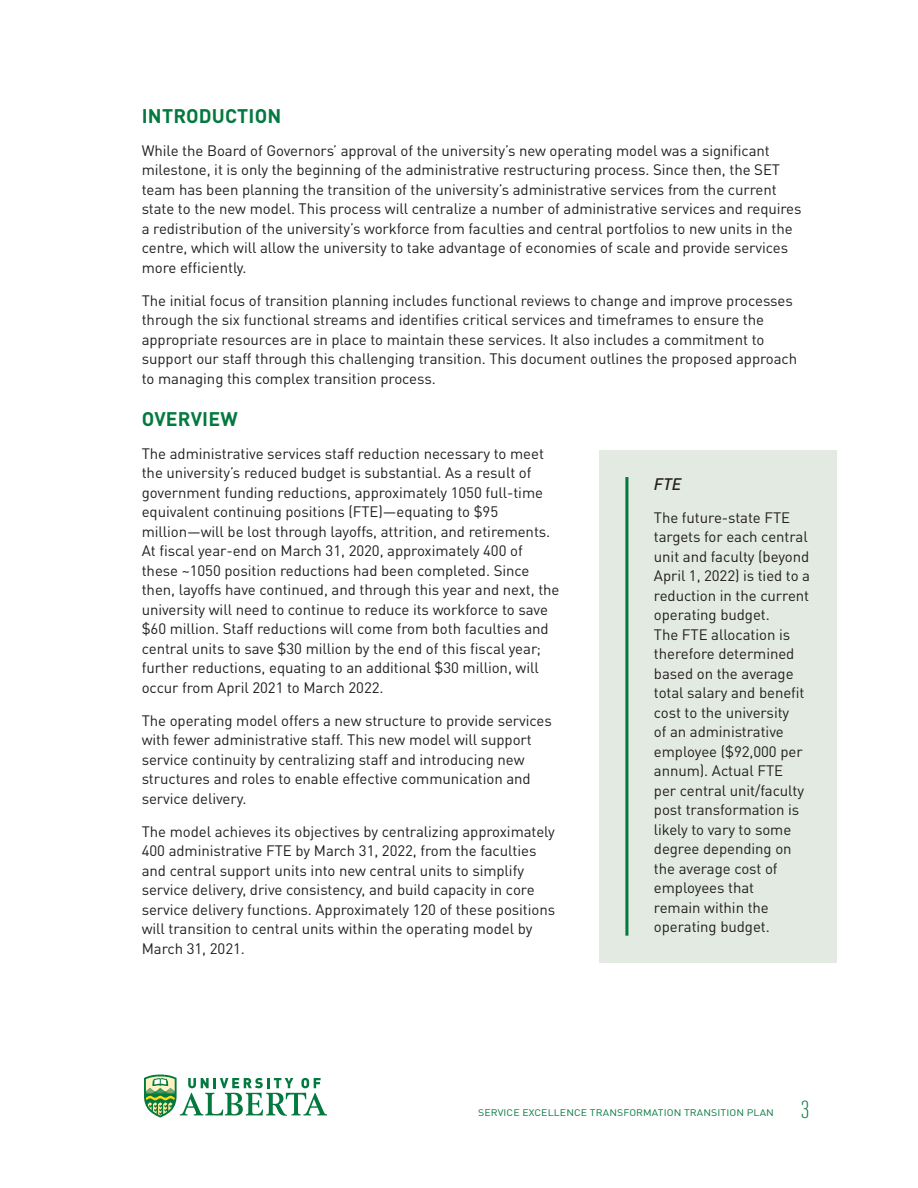
<style>
.page{position:relative;width:918px;height:1188px;background:#fff}
.page>*{position:absolute;margin:0;border:0;box-sizing:border-box;transform-origin:0 0}
.t1{font:300 condensed 24.3px "DIN Pro";color:#04793f;scale:1.11 1}
.t2{font:700 19.5px "DIN Pro";letter-spacing:.01em;color:#04793f}
.t3{font:italic 500 16.5px "DIN Pro";color:#231f20}
.Body{font:15px/19.5px "DIN Pro";letter-spacing:-.005em;color:#231f20}
.t4{font:9.45px "DIN Pro";letter-spacing:.01em;color:#04793f;scale:1.11 1}
</style>
<div class="page">
<svg style="left:144px;top:1075px;width:183px;height:43px"></svg>
<div style="left:600px;top:450px;width:237px;height:513px;background:#e2eae1"></div>
<hr style="left:625px;top:477px;width:3px;height:459px;background:#04793f">
<h1 class="t2" style="left:142px;top:100px;width:141px">INTRODUCTION</h1>
<p class="Body" style="left:142px;top:139px;width:661px">While the Board of Governors’ approval of the university’s new operating model was a significant milestone, it is only the beginning of the administrative restructuring process. Since then, the SET team has been planning the transition of the university’s administrative services from the current state to the new model. This process will centralize a number of administrative services and requires a redistribution of the university’s workforce from faculties and central portfolios to new units in the centre, which will allow the university to take advantage of economies of scale and provide services more efficiently.</p>
<p class="Body" style="left:142px;top:289px;width:657px">The initial focus of transition planning includes functional reviews to change and improve processes through the six functional streams and identifies critical services and timeframes to ensure the appropriate resources are in place to maintain these services. It also includes a commitment to support our staff through this challenging transition. This document outlines the proposed approach to managing this complex transition process.</p>
<h1 class="t2" style="left:142px;top:403px;width:97px">OVERVIEW</h1>
<p class="Body" style="left:142px;top:442px;width:419px">The administrative services staff reduction necessary to meet the university’s reduced budget is substantial. As a result of government funding reductions, approximately 1050 full-time equivalent continuing positions (FTE)—equating to $95 million—will be lost through layoffs, attrition, and retirements.<br>At fiscal year-end on March 31, 2020, approximately 400 of these ~1050 position reductions had been completed. Since then, layoffs have continued, and through this year and next, the university will need to continue to reduce its workforce to save $60 million. Staff reductions will come from both faculties and central units to save $30 million by the end of this fiscal year; further reductions, equating to an additional $30 million, will occur from April 2021 to March 2022.</p>
<p class="Body" style="left:142px;top:709px;width:412px">The operating model offers a new structure to provide services with fewer administrative staff. This new model will support service continuity by centralizing staff and introducing new structures and roles to enable effective communication and service delivery.</p>
<p class="Body" style="left:142px;top:820px;width:415px">The model achieves its objectives by centralizing approximately 400 administrative FTE by March 31, 2022, from the faculties and central support units into new central units to simplify service delivery, drive consistency, and build capacity in core service delivery functions. Approximately 120 of these positions will transition to central units within the operating model by March 31, 2021.</p>
<p class="t3" style="left:654px;top:470px;width:29px">FTE</p>
<p class="Body" style="left:654px;top:506px;width:158px">The future-state FTE targets for each central unit and faculty (beyond<br>April 1, 2022) is tied to a reduction in the current operating budget.<br>The FTE allocation is therefore determined based on the average total salary and benefit cost to the university<br>of an administrative employee ($92,000 per annum). Actual FTE<br>per central unit/faculty post transformation is likely to vary to some degree depending on the average cost of employees that<br>remain within the operating budget.</p>
<p class="t4" style="left:478px;top:1105px;width:268px">SERVICE EXCELLENCE TRANSFORMATION TRANSITION PLAN</p>
<h1 class="t1" style="left:801px;top:1092px;width:10px">3</h1>
</div>
